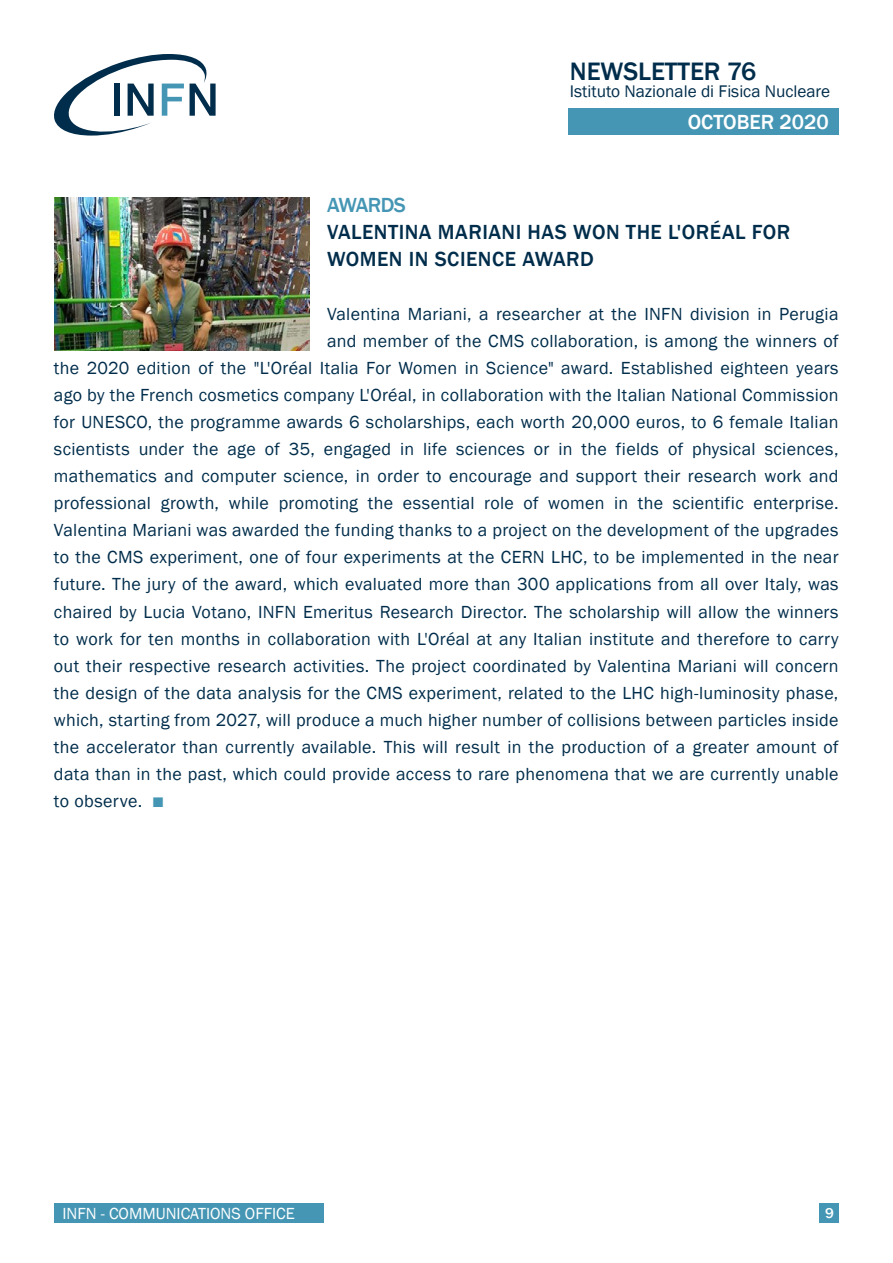
<style>
.page{position:relative;width:893px;height:1263px;background:#fff}
.page>*{position:absolute;margin:0;border:0;box-sizing:border-box;transform-origin:0 0}
.t1{font:500 25.95px "Franklin Gothic";color:#002d4b}
.t2{font:500 21px/27px "Franklin Gothic";letter-spacing:.025em;color:#002d4b}
.t3{font:500 21px "Franklin Gothic";color:#fff}
.t4{font:500 21px "Franklin Gothic";letter-spacing:-.03em;color:#4596b4}
.t5{font:18px "Franklin Gothic";letter-spacing:.015em;color:#002d4b}
.t6{font:17.25px "Franklin Gothic";color:#002d4b}
.t7{font:16.5px "Franklin Gothic";color:#fff}
.t8{font:500 15px "Franklin Gothic";color:#fff}
.s1{font-family:"Cooper Hewitt";color:#4596b4}
</style>
<div class="page">
<img style="left:54px;top:198px;width:255px;height:153px">
<div style="left:820px;top:1203px;width:19px;height:19px;background:#4596b4"></div>
<div style="left:568px;top:108px;width:271px;height:27px;background:#4596b4"></div>
<svg style="left:54px;top:54px;width:162px;height:82px"></svg>
<div style="left:54px;top:1203px;width:269px;height:19px;background:#4596b4"></div>
<h1 class="t1" style="left:570px;top:55px;width:188px">NEWSLETTER 76</h1>
<p class="t6" style="left:570px;top:80px;width:262px">Istituto Nazionale di Fisica Nucleare</p>
<p class="t3" style="left:688px;top:109px;width:143px">OCTOBER 2020</p>
<p class="t4" style="left:327px;top:192px;width:80px">AWARDS</p>
<p class="t2" style="left:327px;top:219px;width:465px">VALENTINA MARIANI HAS WON THE L'ORéAL FOR<br>WOMEN IN SCIENCE AWARD</p>
<p class="t5" style="left:327px;top:303px;width:513px">Valentina Mariani, a researcher at the INFN division in Perugia</p>
<p class="t5" style="left:327px;top:330px;width:513px">and member of the CMS collaboration, is among the winners of</p>
<p class="t5" style="left:54px;top:357px;width:786px">the 2020 edition of the "L'Oréal Italia For Women in Science" award. Established eighteen years</p>
<p class="t5" style="left:54px;top:384px;width:786px">ago by the French cosmetics company L'Oréal, in collaboration with the Italian National Commission</p>
<p class="t5" style="left:54px;top:411px;width:786px">for UNESCO, the programme awards 6 scholarships, each worth 20,000 euros, to 6 female Italian</p>
<p class="t5" style="left:54px;top:438px;width:786px">scientists under the age of 35, engaged in life sciences or in the fields of physical sciences,</p>
<p class="t5" style="left:54px;top:465px;width:786px">mathematics and computer science, in order to encourage and support their research work and</p>
<p class="t5" style="left:54px;top:492px;width:786px">professional growth, while promoting the essential role of women in the scientific enterprise.</p>
<p class="t5" style="left:54px;top:519px;width:786px">Valentina Mariani was awarded the funding thanks to a project on the development of the upgrades</p>
<p class="t5" style="left:54px;top:546px;width:786px">to the CMS experiment, one of four experiments at the CERN LHC, to be implemented in the near</p>
<p class="t5" style="left:54px;top:573px;width:786px">future. The jury of the award, which evaluated more than 300 applications from all over Italy, was</p>
<p class="t5" style="left:54px;top:600px;width:786px">chaired by Lucia Votano, INFN Emeritus Research Director. The scholarship will allow the winners</p>
<p class="t5" style="left:54px;top:627px;width:786px">to work for ten months in collaboration with L'Oréal at any Italian institute and therefore to carry</p>
<p class="t5" style="left:54px;top:654px;width:786px">out their respective research activities. The project coordinated by Valentina Mariani will concern</p>
<p class="t5" style="left:54px;top:681px;width:786px">the design of the data analysis for the CMS experiment, related to the LHC high-luminosity phase,</p>
<p class="t5" style="left:54px;top:708px;width:786px">which, starting from 2027, will produce a much higher number of collisions between particles inside</p>
<p class="t5" style="left:54px;top:735px;width:786px">the accelerator than currently available. This will result in the production of a greater amount of</p>
<p class="t5" style="left:54px;top:762px;width:786px">data than in the past, which could provide access to rare phenomena that we are currently unable</p>
<p class="t5" style="left:54px;top:789px;width:112px">to observe. <span class="s1">▪</span></p>
<p class="t7" style="left:63px;top:1203px;width:234px">INFN - COMMUNICATIONS OFFICE</p>
<p class="t8" style="left:825px;top:1204px;width:10px">9</p>
</div>
